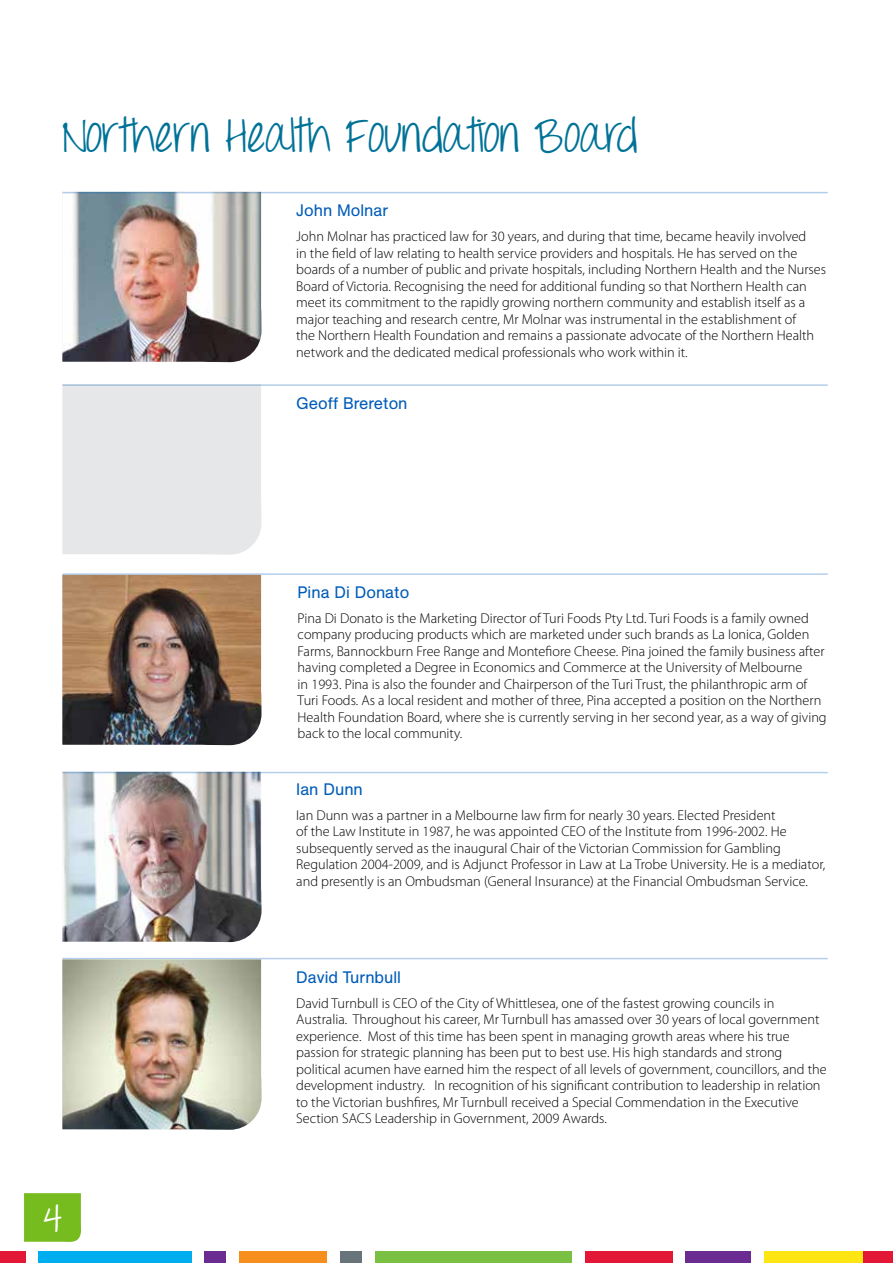
<style>
.page{position:relative;width:893px;height:1263px;background:#fff}
.page>*{position:absolute;margin:0;border:0;box-sizing:border-box;transform-origin:0 0}
.t1{font:48px "Throw My Hands Upinthe Air";letter-spacing:-.01em;color:#007297}
.t2{font:38.25px "Throw My Hands Upinthe Air";color:#fff}
.t3{font:16.5px "AG Buch BQ";color:#005cb9}
.t4{font:300 14.25px/16.5px "Myriad Pro";color:#000}
</style>
<div class="page">
<div style="left:0;top:1251px;width:25px;height:12px;background:#e31837"></div>
<div style="left:38px;top:1251px;width:153px;height:12px;background:#00aeef"></div>
<div style="left:205px;top:1251px;width:21px;height:12px;background:#6a2c91"></div>
<div style="left:240px;top:1251px;width:87px;height:12px;background:#f78f1e"></div>
<div style="left:340px;top:1251px;width:22px;height:12px;background:#68737a"></div>
<div style="left:375px;top:1251px;width:197px;height:12px;background:#7ac143"></div>
<div style="left:585px;top:1251px;width:87px;height:12px;background:#e31837"></div>
<div style="left:685px;top:1251px;width:66px;height:12px;background:#6a2c91"></div>
<div style="left:764px;top:1251px;width:129px;height:12px;background:#ffe512"></div>
<div style="left:863px;top:1251px;width:30px;height:12px;background:#e31837"></div>
<img style="left:62px;top:773px;width:199px;height:169px">
<hr style="left:62px;top:772px;width:766px;height:1px;background:#005cb9">
<hr style="left:62px;top:958px;width:766px;height:1px;background:#005cb9">
<img style="left:62px;top:959px;width:199px;height:171px">
<img style="left:62px;top:193px;width:199px;height:169px">
<hr style="left:62px;top:192px;width:766px;height:1px;background:#005cb9">
<img style="left:62px;top:575px;width:199px;height:170px">
<hr style="left:62px;top:573px;width:766px;height:2px;background:#005cb9">
<div style="left:62px;top:386px;width:199px;height:169px;background:#e6e7e8"></div>
<hr style="left:62px;top:384px;width:766px;height:2px;background:#005cb9">
<svg style="left:24px;top:1193px;width:57px;height:49px;background:#79bd22"></svg>
<h1 class="t1" style="left:62px;top:106px;width:577px">Northern Health Foundation Board</h1>
<p class="t3" style="left:296px;top:201px;width:94px">John Molnar</p>
<p class="t4" style="left:296px;top:228px;width:531px">John Molnar has practiced law for 30 years, and during that time, became heavily involved<br>in the field of law relating to health service providers and hospitals. He has served on the boards of a number of public and private hospitals, including Northern Health and the Nurses Board of Victoria. Recognising the need for additional funding so that Northern Health can meet its commitment to the rapidly growing northern community and establish itself as a major teaching and research centre, Mr Molnar was instrumental in the establishment of<br>the Northern Health Foundation and remains a passionate advocate of the Northern Health network and the dedicated medical professionals who work within it.</p>
<p class="t3" style="left:296px;top:393px;width:113px">Geoff Brereton</p>
<p class="t3" style="left:298px;top:582px;width:113px">Pina Di Donato</p>
<p class="t4" style="left:298px;top:610px;width:531px">Pina Di Donato is the Marketing Director of Turi Foods Pty Ltd. Turi Foods is a family owned company producing products which are marketed under such brands as La Ionica, Golden Farms, Bannockburn Free Range and Montefiore Cheese. Pina joined the family business after having completed a Degree in Economics and Commerce at the University of Melbourne<br>in 1993. Pina is also the founder and Chairperson of the Turi Trust, the philanthropic arm of Turi Foods. As a local resident and mother of three, Pina accepted a position on the Northern Health Foundation Board, where she is currently serving in her second year, as a way of giving back to the local community.</p>
<p class="t3" style="left:296px;top:780px;width:68px">Ian Dunn</p>
<p class="t4" style="left:296px;top:807px;width:531px">Ian Dunn was a partner in a Melbourne law firm for nearly 30 years. Elected President<br>of the Law Institute in 1987, he was appointed CEO of the Institute from 1996-2002. He subsequently served as the inaugural Chair of the Victorian Commission for Gambling Regulation 2004-2009, and is Adjunct Professor in Law at La Trobe University. He is a mediator, and presently is an Ombudsman (General Insurance) at the Financial Ombudsman Service.</p>
<h2 class="t2" style="left:43px;top:1195px;width:20px">4</h2>
<p class="t3" style="left:296px;top:968px;width:106px">David Turnbull</p>
<p class="t4" style="left:296px;top:995px;width:532px">David Turnbull is CEO of the City of Whittlesea, one of the fastest growing councils in Australia. Throughout his career, Mr Turnbull has amassed over 30 years of local government experience. Most of this time has been spent in managing growth areas where his true passion for strategic planning has been put to best use. His high standards and strong political acumen have earned him the respect of all levels of government, councillors, and the development industry. In recognition of his significant contribution to leadership in relation to the Victorian bushfires, Mr Turnbull received a Special Commendation in the Executive Section SACS Leadership in Government, 2009 Awards.</p>
</div>
